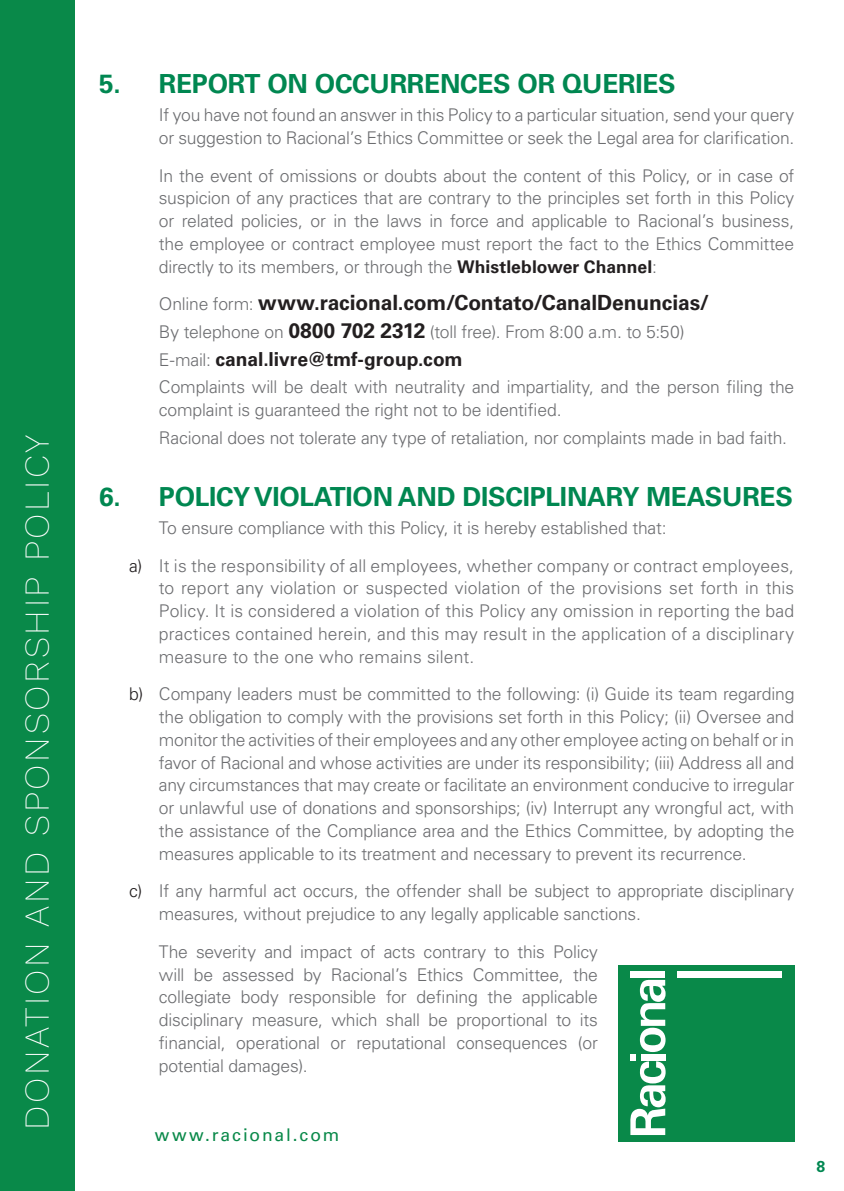
<style>
.page{position:relative;width:844px;height:1191px;background:#fff}
.page>*{position:absolute;margin:0;border:0;box-sizing:border-box;transform-origin:0 0}
.t1{font:100 35px "Work Sans";letter-spacing:.075em;color:#fff}
.t2{font:700 26.25px "Univers LT Std";letter-spacing:-.01em;color:#008751}
.Corpo{font:700 21px "Univers LT Std";letter-spacing:-.005em;color:#231f20}
.Corpo-2{font:700 19.25px "Univers LT Std";color:#231f20}
.Corpo-3{font:300 17.5px/22.8px "Univers LT Std";letter-spacing:-.01em;color:#6c6d70;text-align:justify}
.t3{font:17.5px "Univers LT Std";letter-spacing:.11em;color:#098949}
.t4{font:700 15.75px "Univers LT Std";color:#008751}
.s1{font-weight:700;color:#231f20}
.s2{font-weight:300;font-size:17.5px;color:#6c6d70}
.s3{font-weight:700;font-size:21px;color:#231f20}
.s4{color:#231f20}
</style>
<div class="page">
<div style="left:0;top:0;width:74px;height:1191px;background:#098949"></div>
<div style="left:617px;top:965px;width:177px;height:176px;background:#098949"></div>
<div style="left:630px;top:971px;width:35px;height:6px;background:#fff"></div>
<svg style="left:630px;top:979px;width:35px;height:156px"></svg>
<div style="left:676px;top:971px;width:105px;height:6px;background:#fff"></div>
<h1 class="t1" style="left:16px;top:1129px;width:697px;rotate:-90deg">DONATION AND SPONSORSHIP POLICY</h1>
<p class="t2" style="left:99px;top:69px;width:578px">5. REPORT ON OCCURRENCES OR QUERIES</p>
<p class="Corpo-3" style="left:159px;top:104px;width:637px">If you have not found an answer in this Policy to a particular situation, send your query or suggestion to Racional’s Ethics Committee or seek the Legal area for clarification.</p>
<p class="Corpo-3" style="left:159px;top:164px;width:637px">In the event of omissions or doubts about the content of this Policy, or in case of suspicion of any practices that are contrary to the principles set forth in this Policy or related policies, or in the laws in force and applicable to Racional’s business, the employee or contract employee must report the fact to the Ethics Committee directly to its members, or through the <span class="s1">Whistleblower Channel</span>:</p>
<p class="Corpo" style="left:159px;top:290px;width:551px"><span class="s2">Online form:</span> www.racional.com/Contato/CanalDenuncias/</p>
<p class="Corpo-3" style="left:159px;top:320px;width:527px">By telephone on <span class="s3">0800 702 2312</span> (toll free). From 8:00 a.m. to 5:50)</p>
<p class="Corpo-2" style="left:159px;top:348px;width:305px"><span class="s2">E-mail:</span> canal.livre@tmf-group.com</p>
<p class="Corpo-3" style="left:159px;top:376px;width:636px">Complaints will be dealt with neutrality and impartiality, and the person filing the complaint is guaranteed the right not to be identified.</p>
<p class="Corpo-3" style="left:159px;top:426px;width:629px">Racional does not tolerate any type of retaliation, nor complaints made in bad faith.</p>
<p class="t2" style="left:99px;top:482px;width:695px">6. POLICY VIOLATION AND DISCIPLINARY MEASURES</p>
<p class="Corpo-3" style="left:159px;top:516px;width:509px">To ensure compliance with this Policy, it is hereby established that:</p>
<p class="Corpo-3" style="left:159px;top:554px;width:636px;text-indent:-30px"><span class="s4">a)</span> It is the responsibility of all employees, whether company or contract employees, to report any violation or suspected violation of the provisions set forth in this Policy. It is considered a violation of this Policy any omission in reporting the bad practices contained herein, and this may result in the application of a disciplinary measure to the one who remains silent.</p>
<p class="Corpo-3" style="left:159px;top:683px;width:637px;text-indent:-30px"><span class="s4">b)</span> Company leaders must be committed to the following: (i) Guide its team regarding the obligation to comply with the provisions set forth in this Policy; (ii) Oversee and monitor the activities of their employees and any other employee acting on behalf or in favor of Racional and whose activities are under its responsibility; (iii) Address all and any circumstances that may create or facilitate an environment conducive to irregular or unlawful use of donations and sponsorships; (iv) Interrupt any wrongful act, with the assistance of the Compliance area and the Ethics Committee, by adopting the measures applicable to its treatment and necessary to prevent its recurrence.</p>
<p class="Corpo-3" style="left:159px;top:879px;width:636px;text-indent:-30px"><span class="s4">c)</span> If any harmful act occurs, the offender shall be subject to appropriate disciplinary measures, without prejudice to any legally applicable sanctions.</p>
<p class="Corpo-3" style="left:159px;top:940px;width:440px">The severity and impact of acts contrary to this Policy will be assessed by Racional’s Ethics Committee, the collegiate body responsible for defining the applicable disciplinary measure, which shall be proportional to its financial, operational or reputational consequences (or potential damages).</p>
<p class="t3" style="left:155px;top:1124px;width:186px">www.racional.com</p>
<p class="t4" style="left:816px;top:1157px;width:10px">8</p>
</div>
